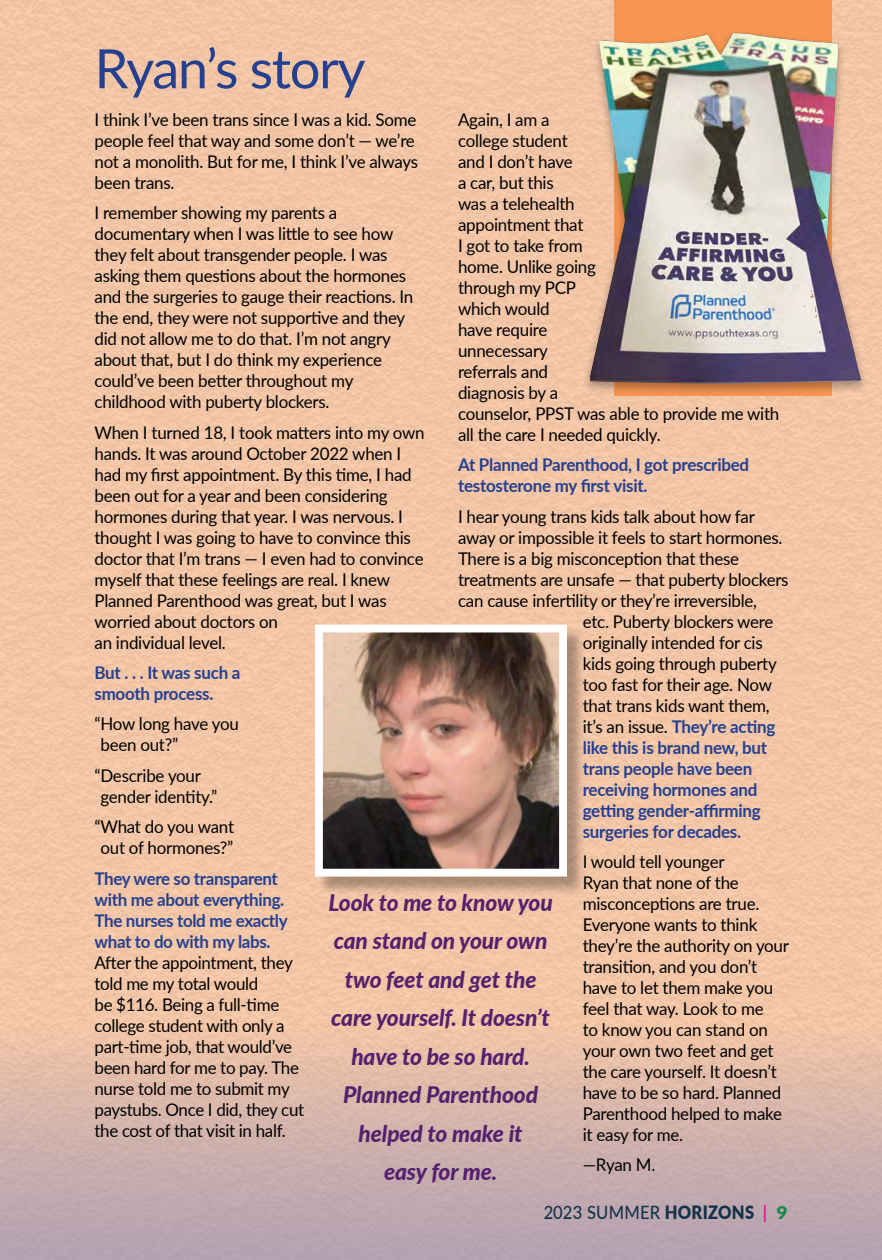
<style>
.page{position:relative;width:882px;height:1260px;background:#fff}
.page>*{position:absolute;margin:0;border:0;box-sizing:border-box;transform-origin:0 0}
.t1{font:54.25px "Lato";letter-spacing:-.025em;color:#25408f}
.t2{font:italic 800 22.75px/38.5px "Lato";letter-spacing:-.005em;color:#55216e;text-align:center}
.t3{font:500 18.38px "Lato";letter-spacing:.015em;color:#00263e;scale:.9 1}
.t4{font:17.5px/21px "Lato";letter-spacing:-.015em;color:#000}
.t5{font:700 17.5px/21px "Lato";letter-spacing:-.015em;color:#25408f}
.s1{font-weight:400;color:#000}
.s2{font-weight:900}
.s3{font-weight:700;color:#ec008c}
.s4{font-weight:900;font-size:17.5px;color:#00873d}
</style>
<div class="page">
<div style="left:0;top:1001px;width:882px;height:259px;background:linear-gradient(to bottom,#f7c8a6,#b0a0b2)"></div>
<div style="left:317px;top:627px;width:269px;height:268px;background:#000;opacity:.3"></div>
<img style="left:324px;top:634px;width:234px;height:234px">
<div style="left:315px;top:625px;width:252px;height:252px;border:8px solid #fff"></div>
<div style="left:614px;top:0;width:218px;height:396px;background:#f79552"></div>
<div style="left:582px;top:30px;width:287px;height:367px;background:#000;opacity:.3"></div>
<img style="left:589px;top:33px;width:273px;height:351px">
<h1 class="t1" style="left:94px;top:30px;width:272px">Ryan’s story</h1>
<p class="t4" style="left:94px;top:108px;width:325px">I think I’ve been trans since I was a kid. Some people feel that way and some don’t — we’re not a monolith. But for me, I think I’ve always been trans.</p>
<p class="t4" style="left:94px;top:201px;width:320px">I remember showing my parents a documentary when I was little to see how they felt about transgender people. I was asking them questions about the hormones and the surgeries to gauge their reactions. In the end, they were not supportive and they did not allow me to do that. I’m not angry about that, but I do think my experience could’ve been better throughout my childhood with puberty blockers.</p>
<p class="t4" style="left:94px;top:421px;width:332px">When I turned 18, I took matters into my own hands. It was around October 2022 when I had my first appointment. By this time, I had been out for a year and been considering hormones during that year. I was nervous. I thought I was going to have to convince this doctor that I’m trans — I even had to convince myself that these feelings are real. I knew Planned Parenthood was great, but I was worried about doctors on<br>an individual level.</p>
<p class="t5" style="left:94px;top:661px;width:147px">But . . . It was such a smooth process.</p>
<p class="t4" style="left:100px;top:713px;width:140px;text-indent:-6px">“How long have you been out?”</p>
<p class="t4" style="left:100px;top:764px;width:118px;text-indent:-6px">“Describe your gender identity.”</p>
<p class="t4" style="left:95px;top:816px;width:141px;text-align:center">“What do you want out of hormones?”</p>
<p class="t5" style="left:95px;top:867px;width:195px">They were so transparent with me about everything.<br>The nurses told me exactly what to do with my labs.</p>
<p class="t4" style="left:95px;top:951px;width:211px">After the appointment, they told me my total would<br>be $116. Being a full-time college student with only a part-time job, that would’ve been hard for me to pay. The nurse told me to submit my paystubs. Once I did, they cut the cost of that visit in half.</p>
<p class="t4" style="left:458px;top:108px;width:323px">Again, I am a<br>college student<br>and I don’t have<br>a car, but this<br>was a telehealth<br>appointment that<br>I got to take from<br>home. Unlike going<br>through my PCP<br>which would<br>have require<br>unnecessary<br>referrals and<br>diagnosis by a<br>counselor, PPST was able to provide me with all the care I needed quickly.</p>
<p class="t5" style="left:458px;top:453px;width:293px">At Planned Parenthood, I got prescribed testosterone my first visit.</p>
<p class="t4" style="left:458px;top:505px;width:298px">I hear young trans kids talk about how far</p>
<p class="t4" style="left:458px;top:526px;width:326px">away or impossible it feels to start hormones.</p>
<p class="t4" style="left:458px;top:547px;width:283px">There is a big misconception that these</p>
<p class="t4" style="left:458px;top:568px;width:332px">treatments are unsafe — that puberty blockers</p>
<p class="t4" style="left:458px;top:589px;width:301px">can cause infertility or they’re irreversible,</p>
<p class="t4" style="left:583px;top:610px;width:192px">etc. Puberty blockers were</p>
<p class="t4" style="left:583px;top:631px;width:181px">originally intended for cis</p>
<p class="t4" style="left:583px;top:652px;width:196px">kids going through puberty</p>
<p class="t4" style="left:583px;top:673px;width:191px">too fast for their age. Now</p>
<p class="t4" style="left:583px;top:694px;width:188px">that trans kids want them,</p>
<p class="t5" style="left:583px;top:715px;width:194px"><span class="s1">it’s an issue.</span> They’re acting</p>
<p class="t5" style="left:583px;top:736px;width:186px">like this is brand new, but</p>
<p class="t5" style="left:583px;top:757px;width:171px">trans people have been</p>
<p class="t5" style="left:583px;top:778px;width:176px">receiving hormones and</p>
<p class="t5" style="left:583px;top:799px;width:180px">getting gender-affirming</p>
<p class="t5" style="left:583px;top:820px;width:160px">surgeries for decades.</p>
<p class="t4" style="left:583px;top:850px;width:208px">I would tell younger<br>Ryan that none of the misconceptions are true.<br>Everyone wants to think they’re the authority on your transition, and you don’t have to let them make you feel that way. Look to me<br>to know you can stand on your own two feet and get the care yourself. It doesn’t have to be so hard. Planned<br>Parenthood helped to make it easy for me.</p>
<p class="t4" style="left:583px;top:1154px;width:74px">—Ryan M.</p>
<h2 class="t2" style="left:329px;top:882px;width:226px">Look to me to know you can stand on your own two feet and get the care yourself. It doesn’t have to be so hard.<br>Planned Parenthood helped to make it<br>easy for me.</h2>
<p class="t3" style="left:543px;top:1199px;width:273px">2023 SUMMER <span class="s2">HORIZONS</span> <span class="s3">|</span> <span class="s4">9</span></p>
</div>
